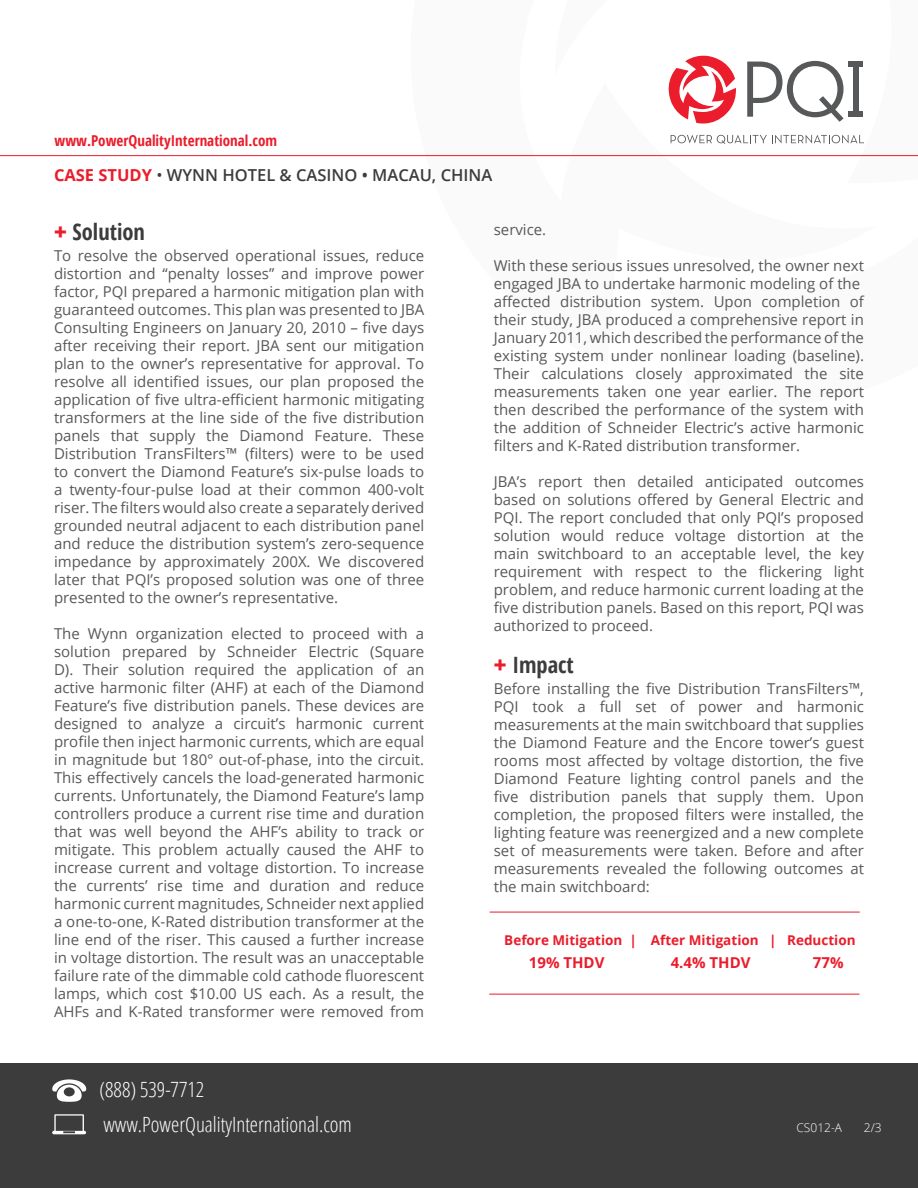
<style>
.page{position:relative;width:918px;height:1188px;background:#fff}
.page>*{position:absolute;margin:0;border:0;box-sizing:border-box;transform-origin:0 0}
.t1{font:700 condensed 22.5px "Open Sans";color:#3c3c3d}
.t2{font:300 condensed 21px "Open Sans";color:#fff}
.t3{font:600 16.5px "Open Sans";color:#3c3c3d}
.t4{font:15px/18px "Open Sans";color:#57585a;text-align:justify}
.t5{font:700 condensed 15px "Open Sans";color:#eb1c2b}
.t6{font:700 15px "Open Sans";color:#eb1c2b}
.t7{font:700 13.5px "Open Sans";color:#eb1c2b}
.t8{font:300 12px "Open Sans";color:#fff}
.s1{font-weight:700;color:#eb1c2b}
.s2{font-weight:400}
.s3{font-weight:800;font-stretch:normal;color:#eb1c2b}
</style>
<div class="page">
<div style="left:0;top:1064px;width:918px;height:124px;background:#3c3c3d"></div>
<svg style="left:668px;top:55px;width:195px;height:69px"></svg>
<div style="left:853px;top:64px;width:6px;height:51px;background:#57585a"></div>
<div style="left:849px;top:62px;width:14px;height:5px;background:#57585a"></div>
<div style="left:849px;top:111px;width:14px;height:6px;background:#57585a"></div>
<svg style="left:671px;top:135px;width:193px;height:9px"></svg>
<hr style="left:0;top:155px;width:918px;height:1px;background:#eb1c2b">
<svg style="left:52px;top:1079px;width:34px;height:23px"></svg>
<svg style="left:52px;top:1114px;width:34px;height:20px"></svg>
<hr style="left:490px;top:912px;width:370px;height:1px;background:#eb1c2b">
<hr style="left:489px;top:994px;width:371px;height:1px;background:#eb1c2b">
<p class="t5" style="left:55px;top:131px;width:224px">www.PowerQualityInternational.com</p>
<p class="t3" style="left:54px;top:164px;width:440px"><span class="s1">CASE STUDY</span> <span class="s2">•</span> WYNN HOTEL &amp; CASINO • MACAU, CHINA</p>
<p class="t1" style="left:54px;top:217px;width:93px"><span class="s3">+</span> Solution</p>
<p class="t4" style="left:54px;top:247px;width:372px">To resolve the observed operational issues, reduce distortion and “penalty losses” and improve power factor, PQI prepared a harmonic mitigation plan with guaranteed outcomes. This plan was presented to JBA Consulting Engineers on January 20, 2010 – five days after receiving their report. JBA sent our mitigation plan to the owner’s representative for approval. To resolve all identified issues, our plan proposed the application of five ultra-efficient harmonic mitigating transformers at the line side of the five distribution panels that supply the Diamond Feature. These Distribution TransFilters™ (filters) were to be used to convert the Diamond Feature’s six-pulse loads to a twenty-four-pulse load at their common 400-volt riser. The filters would also create a separately derived grounded neutral adjacent to each distribution panel and reduce the distribution system’s zero-sequence impedance by approximately 200X. We discovered later that PQI’s proposed solution was one of three presented to the owner’s representative.</p>
<p class="t4" style="left:54px;top:625px;width:372px">The Wynn organization elected to proceed with a solution prepared by Schneider Electric (Square D). Their solution required the application of an active harmonic filter (AHF) at each of the Diamond Feature’s five distribution panels. These devices are designed to analyze a circuit’s harmonic current profile then inject harmonic currents, which are equal in magnitude but 180° out-of-phase, into the circuit.<br>This effectively cancels the load-generated harmonic currents. Unfortunately, the Diamond Feature’s lamp controllers produce a current rise time and duration that was well beyond the AHF’s ability to track or mitigate. This problem actually caused the AHF to increase current and voltage distortion. To increase the currents’ rise time and duration and reduce harmonic current magnitudes, Schneider next applied a one-to-one, K-Rated distribution transformer at the line end of the riser. This caused a further increase in voltage distortion. The result was an unacceptable failure rate of the dimmable cold cathode fluorescent lamps, which cost $10.00 US each. As a result, the AHFs and K-Rated transformer were removed from</p>
<p class="t2" style="left:99px;top:1075px;width:106px">(888) 539-7712</p>
<p class="t2" style="left:103px;top:1111px;width:250px">www.PowerQualityInternational.com</p>
<p class="t4" style="left:494px;top:220px;width:54px">service.</p>
<p class="t4" style="left:494px;top:256px;width:372px">With these serious issues unresolved, the owner next engaged JBA to undertake harmonic modeling of the</p>
<p class="t4" style="left:494px;top:292px;width:372px">affected distribution system. Upon completion of their study, JBA produced a comprehensive report in January 2011, which described the performance of the existing system under nonlinear loading (baseline).<br>Their calculations closely approximated the site measurements taken one year earlier. The report then described the performance of the system with the addition of Schneider Electric’s active harmonic filters and K-Rated distribution transformer.</p>
<p class="t4" style="left:494px;top:472px;width:372px">JBA’s report then detailed anticipated outcomes based on solutions offered by General Electric and PQI. The report concluded that only PQI’s proposed solution would reduce voltage distortion at the main switchboard to an acceptable level, the key requirement with respect to the flickering light problem, and reduce harmonic current loading at the five distribution panels. Based on this report, PQI was authorized to proceed.</p>
<p class="t1" style="left:494px;top:649px;width:82px"><span class="s3">+</span> Impact</p>
<p class="t4" style="left:494px;top:679px;width:372px">Before installing the five Distribution TransFilters™, PQI took a full set of power and harmonic measurements at the main switchboard that supplies the Diamond Feature and the Encore tower’s guest rooms most affected by voltage distortion, the five Diamond Feature lighting control panels and the five distribution panels that supply them. Upon completion, the proposed filters were installed, the lighting feature was reenergized and a new complete set of measurements were taken. Before and after measurements revealed the following outcomes at the main switchboard:</p>
<p class="t7" style="left:504px;top:931px;width:353px">Before Mitigation | After Mitigation | Reduction</p>
<p class="t6" style="left:529px;top:952px;width:77px">19% THDV</p>
<p class="t6" style="left:671px;top:952px;width:81px">4.4% THDV</p>
<p class="t6" style="left:813px;top:952px;width:32px">77%</p>
<p class="t8" style="left:796px;top:1119px;width:47px">CS012-A</p>
<p class="t8" style="left:864px;top:1119px;width:19px">2/3</p>
</div>
